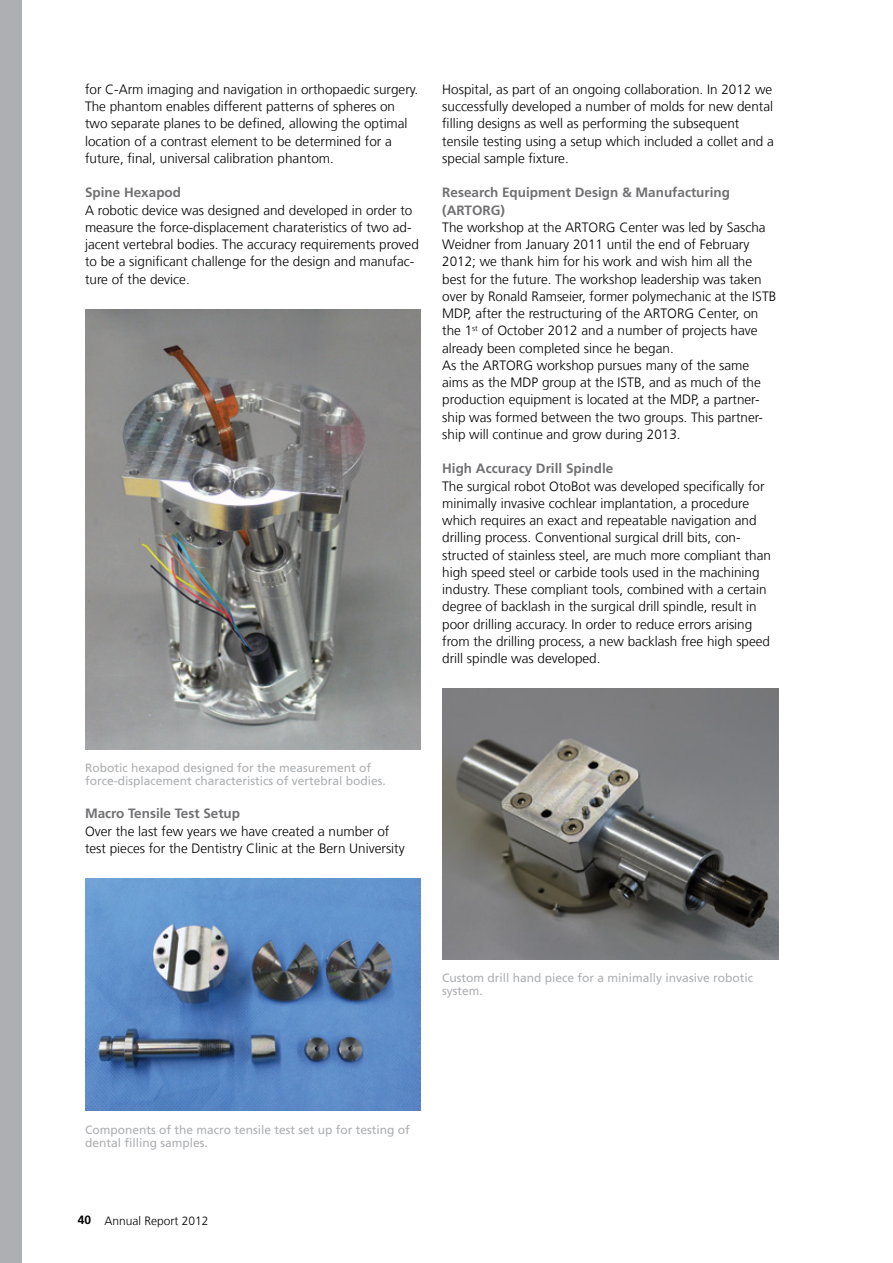
<style>
.page{position:relative;width:893px;height:1263px;background:#fff}
.page>*{position:absolute;margin:0;border:0;box-sizing:border-box;transform-origin:0 0}
.t1{font:300 13.5px/17.2px "Frutiger LT Com";color:#000}
.t2{font:700 13.5px/17.2px "Frutiger";color:#717073}
.t3{font:12px/12.8px "Frutiger LT Com";color:#adafb2}
.t4{font:300 12px "Frutiger LT Com";color:#000}
.s1{font-family:"Frutiger";font-weight:700}
</style>
<div class="page">
<img style="left:442px;top:689px;width:336px;height:271px">
<img style="left:85px;top:309px;width:336px;height:440px">
<img style="left:85px;top:879px;width:336px;height:232px">
<div style="left:0;top:0;width:21px;height:1263px;background:#adafb2"></div>
<p class="t1" style="left:85px;top:81px;width:335px">for C-Arm imaging and navigation in orthopaedic surgery.<br>The phantom enables different patterns of spheres on two separate planes to be defined, allowing the optimal location of a contrast element to be determined for a future, final, universal calibration phantom.</p>
<p class="t2" style="left:85px;top:184px;width:98px">Spine Hexapod</p>
<p class="t1" style="left:85px;top:201px;width:335px">A robotic device was designed and developed in order to measure the force-displacement charateristics of two ad&shy;jacent vertebral bodies. The accuracy requirements proved to be a significant challenge for the design and manufac&shy;ture of the device.</p>
<p class="t1" style="left:442px;top:81px;width:333px">Hospital, as part of an ongoing collaboration. In 2012 we successfully developed a number of molds for new dental filling designs as well as performing the subsequent tensile testing using a setup which included a collet and a special sample fixture.</p>
<p class="t2" style="left:442px;top:184px;width:289px">Research Equipment Design &amp; Manufacturing (ARTORG)</p>
<p class="t1" style="left:442px;top:219px;width:336px">The workshop at the ARTORG Center was led by Sascha Weidner from January 2011 until the end of February 2012; we thank him for his work and wish him all the best for the future. The workshop leadership was taken over by Ronald Ramseier, former polymechanic at the ISTB MDP, after the restructuring of the ARTORG Center, on the 1<sup>st</sup> of October 2012 and a number of projects have already been completed since he began.<br>As the ARTORG workshop pursues many of the same aims as the MDP group at the ISTB, and as much of the production equipment is located at the MDP, a partner&shy;ship was formed between the two groups. This partner&shy;ship will continue and grow during 2013.</p>
<p class="t2" style="left:442px;top:460px;width:173px">High Accuracy Drill Spindle</p>
<p class="t1" style="left:442px;top:477px;width:330px">The surgical robot OtoBot was developed specifically for minimally invasive cochlear implantation, a procedure which requires an exact and repeatable navigation and drilling process. Conventional surgical drill bits, con&shy;structed of stainless steel, are much more compliant than high speed steel or carbide tools used in the machining industry. These compliant tools, combined with a certain degree of backlash in the surgical drill spindle, result in poor drilling accuracy. In order to reduce errors arising from the drilling process, a new backlash free high speed drill spindle was developed.</p>
<p class="t3" style="left:85px;top:761px;width:302px">Robotic hexapod designed for the measurement of force-displacement characteristics of vertebral bodies.</p>
<p class="t2" style="left:85px;top:805px;width:157px">Macro Tensile Test Setup</p>
<p class="t1" style="left:85px;top:822px;width:321px">Over the last few years we have created a number of test pieces for the Dentistry Clinic at the Bern University</p>
<p class="t3" style="left:442px;top:972px;width:312px">Custom drill hand piece for a minimally invasive robotic system.</p>
<p class="t3" style="left:85px;top:1123px;width:326px">Components of the macro tensile test set up for testing of dental filling samples.</p>
<p class="t4" style="left:78px;top:1213px;width:132px"><span class="s1">40</span> Annual Report 2012</p>
</div>
